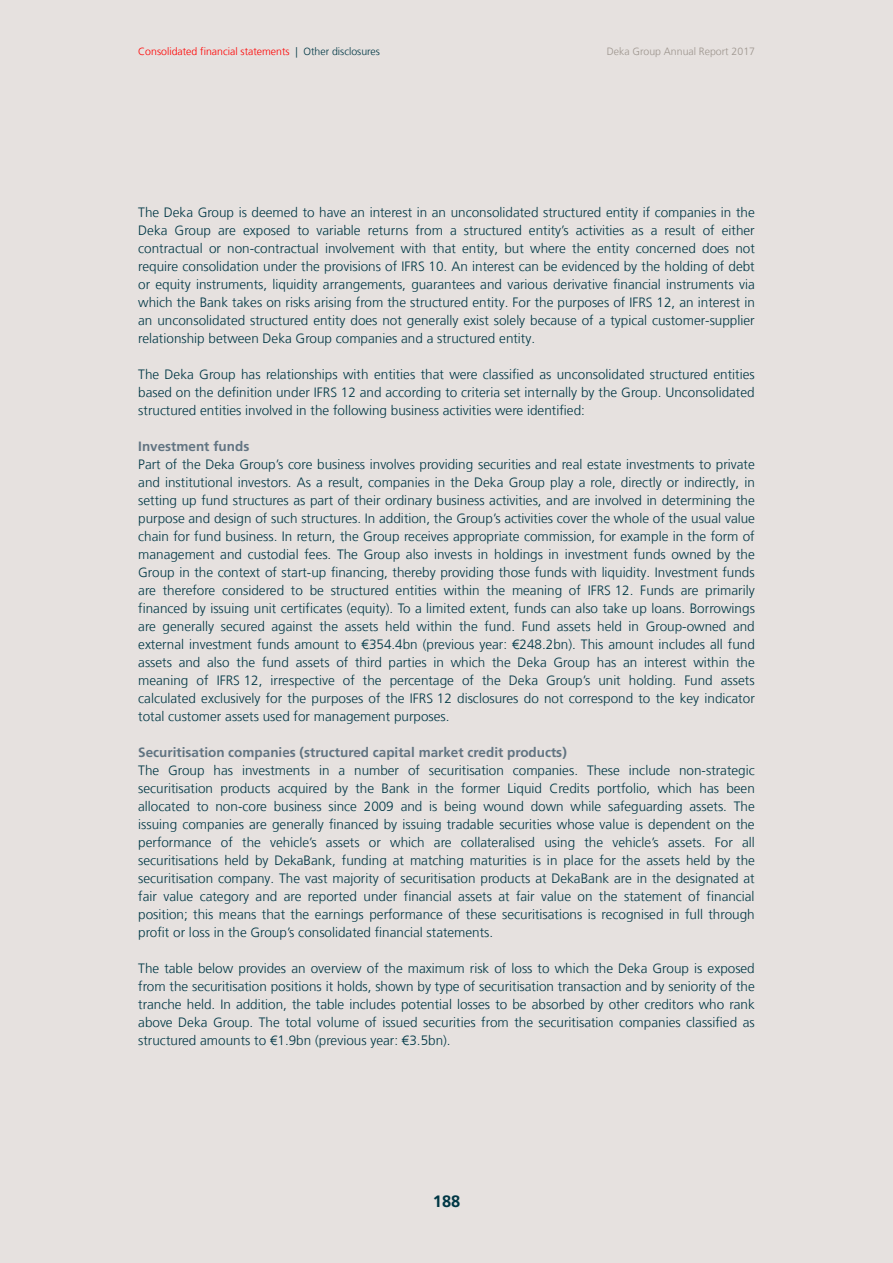
<style>
.page{position:relative;width:893px;height:1263px;background:#e6e1df}
.page>*{position:absolute;margin:0;border:0;box-sizing:border-box;transform-origin:0 0}
.t1{font:300 16.5px "Deka Frutiger 45";color:#003745}
.t2{font:300 13.5px/18px "Deka Frutiger 45";color:#003745;text-align:justify}
.t3{font:300 13.5px "Deka Frutiger 45";color:#617482}
.t4{font:300 10.5px "Deka Frutiger 45";color:#f00}
.t5{font:300 10.5px "Deka Frutiger 45";color:#9d958e}
.s1{color:#003745}
</style>
<div class="page">
<p class="t4" style="left:138px;top:46px;width:243px">Consolidated financial statements <span class="s1">| Other disclosures</span></p>
<p class="t5" style="left:607px;top:46px;width:150px">Deka Group Annual Report 2017</p>
<p class="t2" style="left:138px;top:204px;width:618px">The Deka Group is deemed to have an interest in an unconsolidated structured entity if companies in the Deka Group are exposed to variable returns from a structured entity’s activities as a result of either contractual or non-contractual involvement with that entity, but where the entity concerned does not require consolidation under the provisions of IFRS 10. An interest can be evidenced by the holding of debt or equity instruments, liquidity arrangements, guarantees and various derivative financial instruments via which the Bank takes on risks arising from the structured entity. For the purposes of IFRS 12, an interest in an unconsolidated structured entity does not generally exist solely because of a typical customer-supplier relationship between Deka Group companies and a structured entity.</p>
<p class="t2" style="left:138px;top:366px;width:618px">The Deka Group has relationships with entities that were classified as unconsolidated structured entities based on the definition under IFRS 12 and according to criteria set internally by the Group. Unconsolidated structured entities involved in the following business activities were identified:</p>
<p class="t3" style="left:138px;top:439px;width:113px">Investment funds</p>
<p class="t2" style="left:138px;top:456px;width:618px">Part of the Deka Group’s core business involves providing securities and real estate investments to private and institutional investors. As a result, companies in the Deka Group play a role, directly or indirectly, in setting up fund structures as part of their ordinary business activities, and are involved in determining the purpose and design of such structures. In addition, the Group’s activities cover the whole of the usual value chain for fund business. In return, the Group receives appropriate commission, for example in the form of management and custodial fees. The Group also invests in holdings in investment funds owned by the Group in the context of start-up financing, thereby providing those funds with liquidity. Investment funds are therefore considered to be structured entities within the meaning of IFRS 12. Funds are primarily financed by issuing unit certificates (equity). To a limited extent, funds can also take up loans. Borrowings are generally secured against the assets held within the fund. Fund assets held in Group-owned and external investment funds amount to €354.4bn (previous year: €248.2bn). This amount includes all fund assets and also the fund assets of third parties in which the Deka Group has an interest within the meaning of IFRS 12, irrespective of the percentage of the Deka Group’s unit holding. Fund assets calculated exclusively for the purposes of the IFRS 12 disclosures do not correspond to the key indicator total customer assets used for management purposes.</p>
<p class="t3" style="left:138px;top:745px;width:430px">Securitisation companies (structured capital market credit products)</p>
<p class="t2" style="left:138px;top:762px;width:618px">The Group has investments in a number of securitisation companies. These include non-strategic securitisation products acquired by the Bank in the former Liquid Credits portfolio, which has been allocated to non-core business since 2009 and is being wound down while safeguarding assets. The issuing companies are generally financed by issuing tradable securities whose value is dependent on the performance of the vehicle’s assets or which are collateralised using the vehicle’s assets. For all securitisations held by DekaBank, funding at matching maturities is in place for the assets held by the securitisation company. The vast majority of securitisation products at DekaBank are in the designated at fair value category and are reported under financial assets at fair value on the statement of financial position; this means that the earnings performance of these securitisations is recognised in full through profit or loss in the Group’s consolidated financial statements.</p>
<p class="t2" style="left:138px;top:960px;width:618px">The table below provides an overview of the maximum risk of loss to which the Deka Group is exposed from the securitisation positions it holds, shown by type of securitisation transaction and by seniority of the tranche held. In addition, the table includes potential losses to be absorbed by other creditors who rank above Deka Group. The total volume of issued securities from the securitisation companies classified as structured amounts to €1.9bn (previous year: €3.5bn).</p>
<p class="t1" style="left:433px;top:1193px;width:29px">188</p>
</div>
